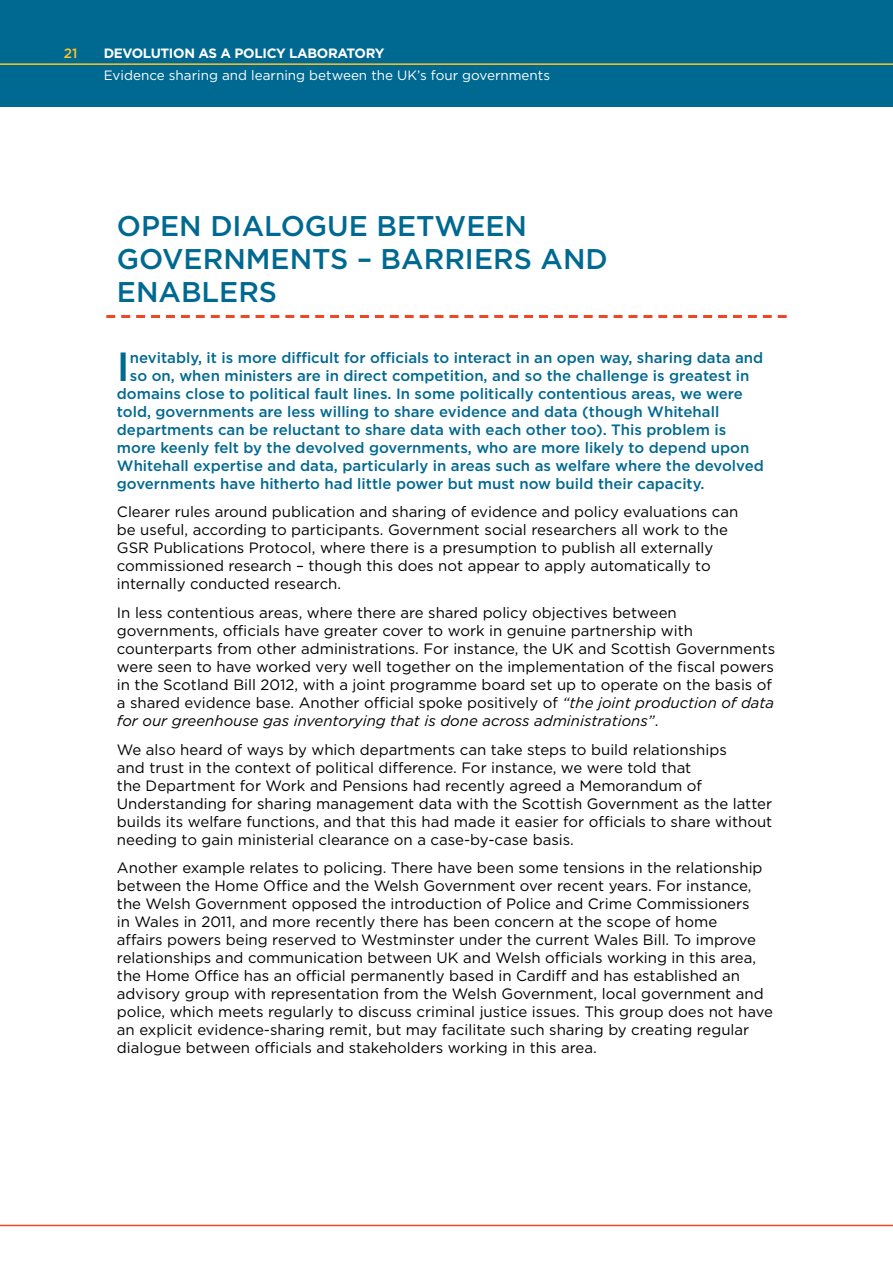
<style>
.page{position:relative;width:893px;height:1263px;background:#fff}
.page>*{position:absolute;margin:0;border:0;box-sizing:border-box;transform-origin:0 0}
.t1{font:500 40.65px "Gotham HTF";color:#006991}
.t2{font:500 28.5px/33px "Gotham HTF";color:#006991}
.t3{font:15px/18px "Gotham HTF";color:#000}
.t4{font:500 15px "Gotham HTF";color:#006991}
.t5{font:13.5px "Gotham HTF";color:#fff}
.t6{font:700 13.5px "Gotham HTF";letter-spacing:-.025em;color:#fff}
.t7{font:500 13.5px "Gotham HTF";color:#ffc425}
.s1{font-style:italic}
</style>
<div class="page">
<div style="left:0;top:0;width:893px;height:106px;background:#006991"></div>
<hr style="left:0;top:1225px;width:893px;height:1px;background:#ef4623">
<hr style="left:0;top:63px;width:893px;height:2px;background:#ffc425">
<svg style="left:106px;top:315px;width:681px;height:3px"></svg>
<p class="t7" style="left:64px;top:46px;width:15px">21</p>
<p class="t6" style="left:104px;top:45px;width:282px">DEVOLUTION AS A POLICY LABORATORY</p>
<p class="t5" style="left:104px;top:68px;width:448px">Evidence sharing and learning between the UK’s four governments</p>
<h2 class="t2" style="left:117px;top:209px;width:492px">OPEN DIALOGUE BETWEEN<br>GOVERNMENTS – BARRIERS AND<br>ENABLERS</h2>
<h1 class="t1" style="left:117px;top:343px;width:14px">I</h1>
<p class="t4" style="left:130px;top:349px;width:635px">nevitably, it is more difficult for officials to interact in an open way, sharing data and</p>
<p class="t4" style="left:130px;top:367px;width:621px">so on, when ministers are in direct competition, and so the challenge is greatest in</p>
<p class="t4" style="left:117px;top:385px;width:627px">domains close to political fault lines. In some politically contentious areas, we were</p>
<p class="t4" style="left:117px;top:403px;width:604px">told, governments are less willing to share evidence and data (though Whitehall</p>
<p class="t4" style="left:117px;top:421px;width:611px">departments can be reluctant to share data with each other too). This problem is</p>
<p class="t4" style="left:117px;top:439px;width:634px">more keenly felt by the devolved governments, who are more likely to depend upon</p>
<p class="t4" style="left:117px;top:457px;width:648px">Whitehall expertise and data, particularly in areas such as welfare where the devolved</p>
<p class="t4" style="left:117px;top:475px;width:589px">governments have hitherto had little power but must now build their capacity.</p>
<p class="t3" style="left:117px;top:503px;width:623px">Clearer rules around publication and sharing of evidence and policy evaluations can be useful, according to participants. Government social researchers all work to the GSR Publications Protocol, where there is a presumption to publish all externally commissioned research – though this does not appear to apply automatically to internally conducted research.</p>
<p class="t3" style="left:117px;top:603px;width:660px">In less contentious areas, where there are shared policy objectives between governments, officials have greater cover to work in genuine partnership with counterparts from other administrations. For instance, the UK and Scottish Governments were seen to have worked very well together on the implementation of the fiscal powers in the Scotland Bill 2012, with a joint programme board set up to operate on the basis of a shared evidence base. Another official spoke positively of <span class="s1">“the joint production of data for our greenhouse gas inventorying that is done across administrations”</span>.</p>
<p class="t3" style="left:117px;top:740px;width:657px">We also heard of ways by which departments can take steps to build relationships<br>and trust in the context of political difference. For instance, we were told that<br>the Department for Work and Pensions had recently agreed a Memorandum of Understanding for sharing management data with the Scottish Government as the latter builds its welfare functions, and that this had made it easier for officials to share without needing to gain ministerial clearance on a case-by-case basis.</p>
<p class="t3" style="left:117px;top:859px;width:658px">Another example relates to policing. There have been some tensions in the relationship between the Home Office and the Welsh Government over recent years. For instance, the Welsh Government opposed the introduction of Police and Crime Commissioners<br>in Wales in 2011, and more recently there has been concern at the scope of home<br>affairs powers being reserved to Westminster under the current Wales Bill. To improve relationships and communication between UK and Welsh officials working in this area, the Home Office has an official permanently based in Cardiff and has established an advisory group with representation from the Welsh Government, local government and police, which meets regularly to discuss criminal justice issues. This group does not have an explicit evidence-sharing remit, but may facilitate such sharing by creating regular dialogue between officials and stakeholders working in this area.</p>
</div>
